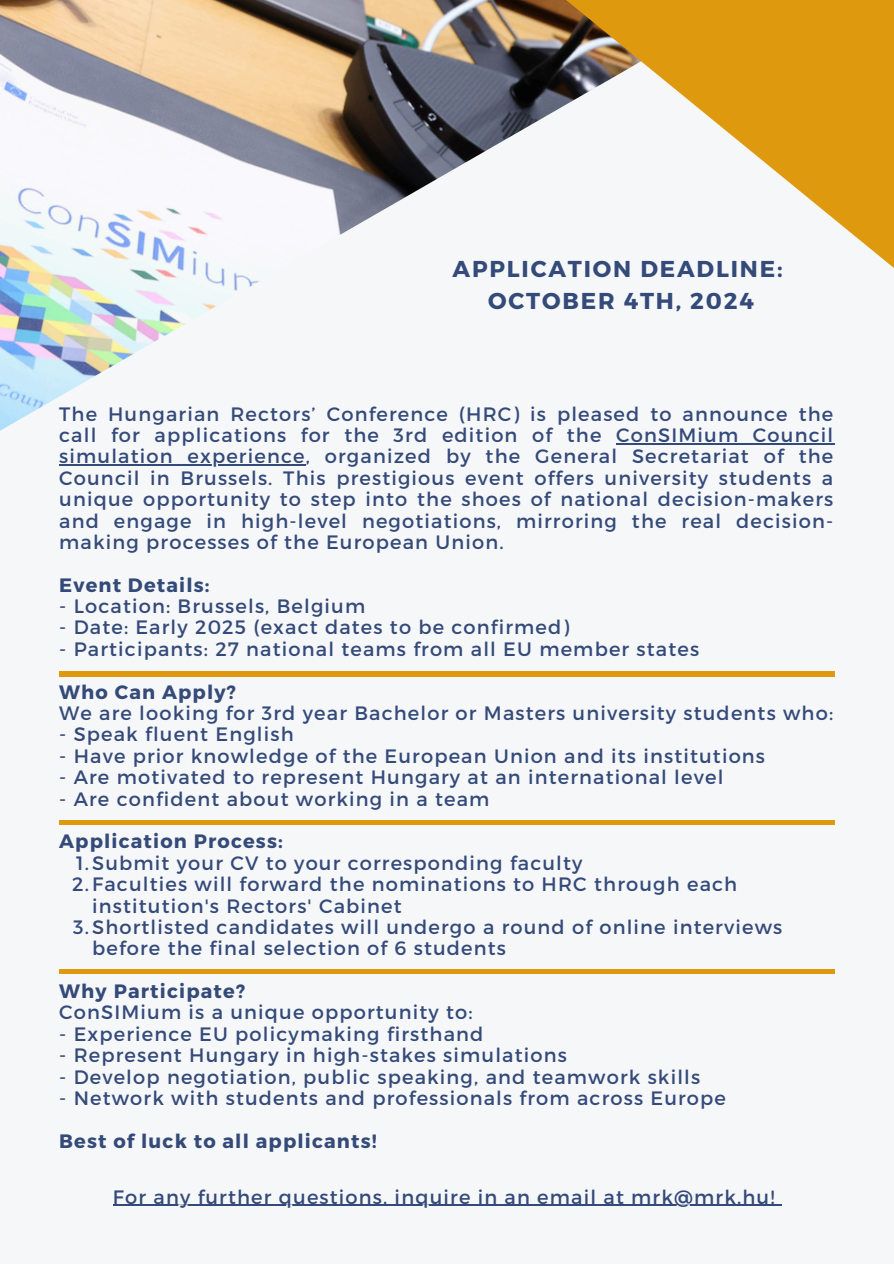
<style>
.page{position:relative;width:894px;height:1264px;background:#fff}
.page>*{position:absolute;margin:0;border:0;box-sizing:border-box;transform-origin:0 0}
.t1{font:700 22.95px/31.5px "Montserrat";letter-spacing:.08em;color:#344a79;text-align:center}
.t2{font:19.35px/21.3px "Montserrat";letter-spacing:.06em;color:#344a79}
.t3{font:700 19.35px "Montserrat";letter-spacing:.06em;color:#344a79}
</style>
<div class="page">
<div style="left:0;top:0;width:893px;height:1263px;background:#f6f7f9"></div>
<img style="left:0;top:0;width:835px;height:445px">
<svg style="left:320px;top:0;width:573px;height:414px"></svg>
<hr style="left:616px;top:443px;width:218px;height:1px;background:#344a79">
<hr style="left:59px;top:464px;width:246px;height:1px;background:#344a79">
<hr style="left:59px;top:672px;width:775px;height:4px;background:#df990e">
<div style="left:59px;top:820px;width:775px;height:5px;background:#df990e"></div>
<hr style="left:59px;top:969px;width:775px;height:4px;background:#df990e">
<hr style="left:113px;top:1204px;width:662px;height:1px;background:#344a79">
<p class="t1" style="left:452px;top:252px;width:331px">APPLICATION DEADLINE:<br>OCTOBER 4TH, 2024</p>
<h1 class="t2" style="left:59px;top:402px;width:775px">The Hungarian Rectors’ Conference (HRC) is pleased to announce the call for applications for the 3rd edition of the ConSIMium Council</h1>
<p class="t2" style="left:59px;top:445px;width:775px;text-align:justify">simulation experience, organized by the General Secretariat of the Council in Brussels. This prestigious event offers university students a unique opportunity to step into the shoes of national decision-makers and engage in high-level negotiations, mirroring the real decision&shy;making processes of the European Union.</p>
<p class="t3" style="left:59px;top:572px;width:152px">Event Details:</p>
<p class="t2" style="left:59px;top:594px;width:307px">- Location: Brussels, Belgium</p>
<p class="t2" style="left:59px;top:616px;width:511px">- Date: Early 2025 (exact dates to be confirmed)</p>
<p class="t2" style="left:59px;top:637px;width:641px">- Participants: 27 national teams from all EU member states</p>
<p class="t3" style="left:59px;top:679px;width:178px">Who Can Apply?</p>
<p class="t2" style="left:59px;top:701px;width:775px">We are looking for 3rd year Bachelor or Masters university students who:</p>
<p class="t2" style="left:59px;top:723px;width:236px">- Speak fluent English</p>
<p class="t2" style="left:59px;top:744px;width:707px">- Have prior knowledge of the European Union and its institutions</p>
<p class="t2" style="left:59px;top:765px;width:665px">- Are motivated to represent Hungary at an international level</p>
<p class="t2" style="left:59px;top:787px;width:431px">- Are confident about working in a team</p>
<p class="t3" style="left:59px;top:828px;width:225px">Application Process:</p>
<p class="t2" style="left:76px;top:851px;width:507px">1.Submit your CV to your corresponding faculty</p>
<p class="t2" style="left:92px;top:872px;width:646px;text-indent:-20px">2.Faculties will forward the nominations to HRC through each institution's Rectors' Cabinet</p>
<h2 class="t2" style="left:92px;top:915px;width:691px;text-indent:-19px">3.Shortlisted candidates will undergo a round of online interviews before the final selection of 6 students</h2>
<p class="t3" style="left:59px;top:978px;width:187px">Why Participate?</p>
<p class="t2" style="left:59px;top:1000px;width:415px">ConSIMium is a unique opportunity to:</p>
<p class="t2" style="left:59px;top:1022px;width:425px">- Experience EU policymaking firsthand</p>
<p class="t2" style="left:59px;top:1043px;width:509px">- Represent Hungary in high-stakes simulations</p>
<p class="t2" style="left:59px;top:1065px;width:642px">- Develop negotiation, public speaking, and teamwork skills</p>
<p class="t2" style="left:59px;top:1086px;width:668px">- Network with students and professionals from across Europe</p>
<p class="t3" style="left:59px;top:1128px;width:319px">Best of luck to all applicants!</p>
<p class="t2" style="left:113px;top:1185px;width:662px">For any further questions, inquire in an email at mrk@mrk.hu!</p>
</div>
